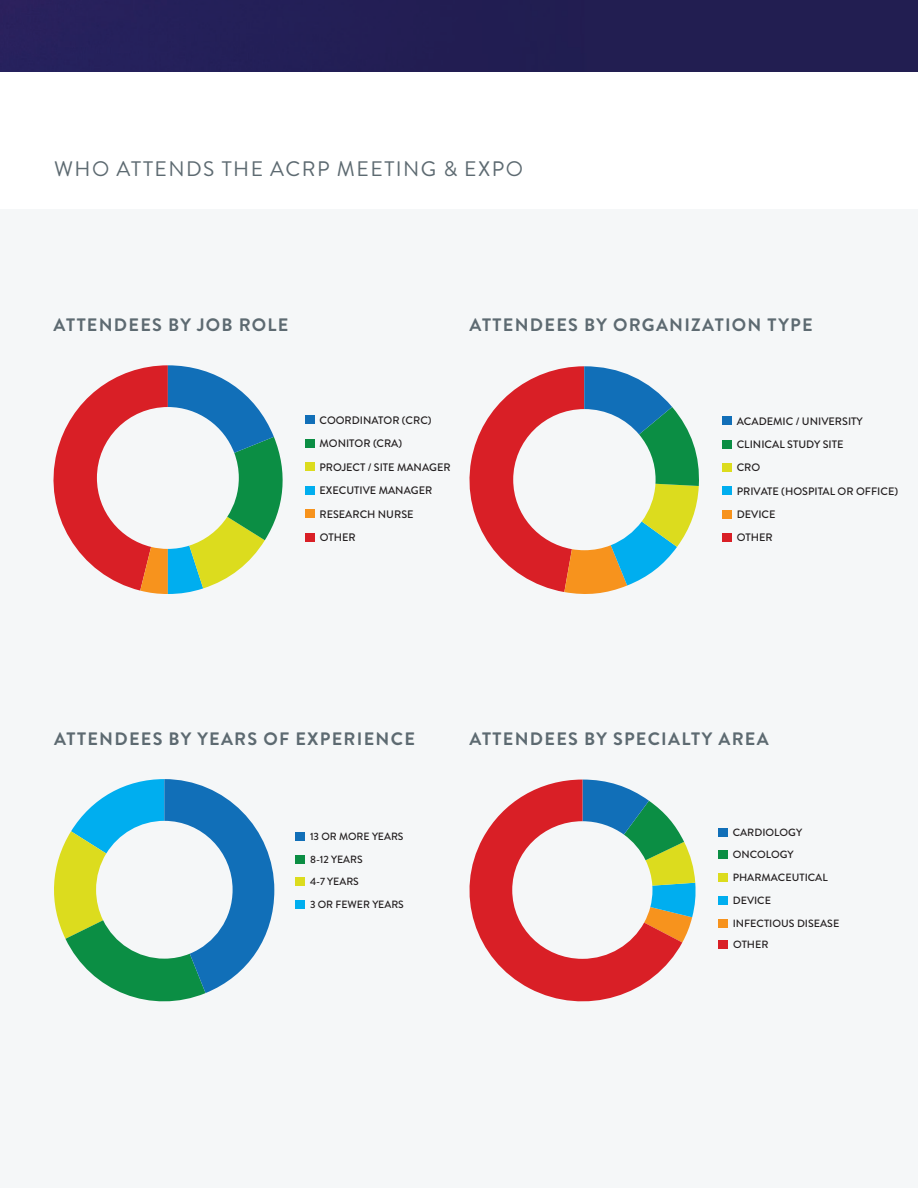
<style>
.page{position:relative;width:918px;height:1188px;background:#fff}
.page>*{position:absolute;margin:0;border:0;box-sizing:border-box;transform-origin:0 0}
.t1{font:21px "Brandon Grotesque";letter-spacing:.07em;color:#5d6a71}
.t2{font:700 18px "Brandon Grotesque";letter-spacing:.07em;color:#5d6a71}
.t3{font:500 10.8px "Brandon Grotesque";color:#231f20}
.t4{font:500 10.5px "Brandon Grotesque";color:#231f20}
</style>
<div class="page">
<div style="left:0;top:209px;width:918px;height:979px;background:#f5f7f8"></div>
<div style="left:722px;top:533px;width:10px;height:9px;background:#d91f26"></div>
<div style="left:722px;top:510px;width:10px;height:9px;background:#f7931d"></div>
<div style="left:722px;top:487px;width:10px;height:8px;background:#00aeef"></div>
<div style="left:722px;top:463px;width:10px;height:9px;background:#dcdc1e"></div>
<div style="left:722px;top:440px;width:10px;height:9px;background:#0b8e44"></div>
<div style="left:722px;top:417px;width:10px;height:8px;background:#116fb8"></div>
<svg style="left:469px;top:366px;width:230px;height:228px"></svg>
<div style="left:305px;top:509px;width:9px;height:9px;background:#f7931d"></div>
<div style="left:305px;top:486px;width:9px;height:9px;background:#00aeef"></div>
<div style="left:305px;top:463px;width:9px;height:8px;background:#dcdc1e"></div>
<div style="left:305px;top:439px;width:9px;height:9px;background:#0b8e44"></div>
<div style="left:305px;top:416px;width:9px;height:8px;background:#116fb8"></div>
<div style="left:305px;top:533px;width:10px;height:8px;background:#d91f26"></div>
<svg style="left:53px;top:365px;width:230px;height:229px"></svg>
<div style="left:718px;top:919px;width:10px;height:8px;background:#f7931d"></div>
<div style="left:718px;top:896px;width:10px;height:9px;background:#00aeef"></div>
<div style="left:718px;top:873px;width:10px;height:9px;background:#dcdc1e"></div>
<div style="left:718px;top:851px;width:10px;height:8px;background:#0b8e44"></div>
<div style="left:718px;top:828px;width:10px;height:8px;background:#116fb8"></div>
<div style="left:718px;top:940px;width:10px;height:9px;background:#d91f26"></div>
<svg style="left:682px;top:838px;width:14px;height:105px"></svg>
<svg style="left:469px;top:780px;width:213px;height:222px"></svg>
<div style="left:296px;top:900px;width:9px;height:9px;background:#00aeef"></div>
<div style="left:296px;top:878px;width:9px;height:8px;background:#dcdc1e"></div>
<div style="left:296px;top:855px;width:9px;height:8px;background:#0b8e44"></div>
<div style="left:296px;top:832px;width:9px;height:8px;background:#116fb8"></div>
<svg style="left:54px;top:779px;width:220px;height:223px"></svg>
<img style="left:0;top:0;width:918px;height:72px">
<h1 class="t1" style="left:54px;top:154px;width:470px">WHO ATTENDS THE ACRP MEETING &amp; EXPO</h1>
<h2 class="t2" style="left:54px;top:312px;width:236px">ATTENDEES BY JOB ROLE</h2>
<h2 class="t2" style="left:470px;top:313px;width:345px">ATTENDEES BY ORGANIZATION TYPE</h2>
<p class="t3" style="left:319px;top:412px;width:114px">COORDINATOR (CRC)</p>
<p class="t3" style="left:737px;top:413px;width:128px">ACADEMIC / UNIVERSITY</p>
<p class="t3" style="left:319px;top:436px;width:84px">MONITOR (CRA)</p>
<p class="t3" style="left:737px;top:437px;width:108px">CLINICAL STUDY SITE</p>
<p class="t3" style="left:319px;top:459px;width:133px">PROJECT / SITE MANAGER</p>
<p class="t3" style="left:737px;top:460px;width:25px">CRO</p>
<p class="t3" style="left:319px;top:483px;width:114px">EXECUTIVE MANAGER</p>
<p class="t3" style="left:737px;top:483px;width:163px">PRIVATE (HOSPITAL OR OFFICE)</p>
<p class="t3" style="left:319px;top:507px;width:96px">RESEARCH NURSE</p>
<p class="t3" style="left:737px;top:507px;width:40px">DEVICE</p>
<p class="t3" style="left:320px;top:530px;width:37px">OTHER</p>
<p class="t3" style="left:737px;top:530px;width:38px">OTHER</p>
<h2 class="t2" style="left:54px;top:726px;width:362px">ATTENDEES BY YEARS OF EXPERIENCE</h2>
<h2 class="t2" style="left:470px;top:726px;width:301px">ATTENDEES BY SPECIALTY AREA</h2>
<p class="t4" style="left:310px;top:829px;width:95px">13 OR MORE YEARS</p>
<p class="t4" style="left:733px;top:825px;width:71px">CARDIOLOGY</p>
<p class="t4" style="left:310px;top:852px;width:54px">8-12 YEARS</p>
<p class="t4" style="left:733px;top:848px;width:63px">ONCOLOGY</p>
<p class="t4" style="left:310px;top:875px;width:50px">4-7 YEARS</p>
<p class="t4" style="left:733px;top:870px;width:97px">PHARMACEUTICAL</p>
<p class="t4" style="left:310px;top:897px;width:95px">3 OR FEWER YEARS</p>
<p class="t4" style="left:733px;top:893px;width:40px">DEVICE</p>
<p class="t4" style="left:733px;top:916px;width:108px">INFECTIOUS DISEASE</p>
<p class="t4" style="left:733px;top:938px;width:37px">OTHER</p>
</div>
